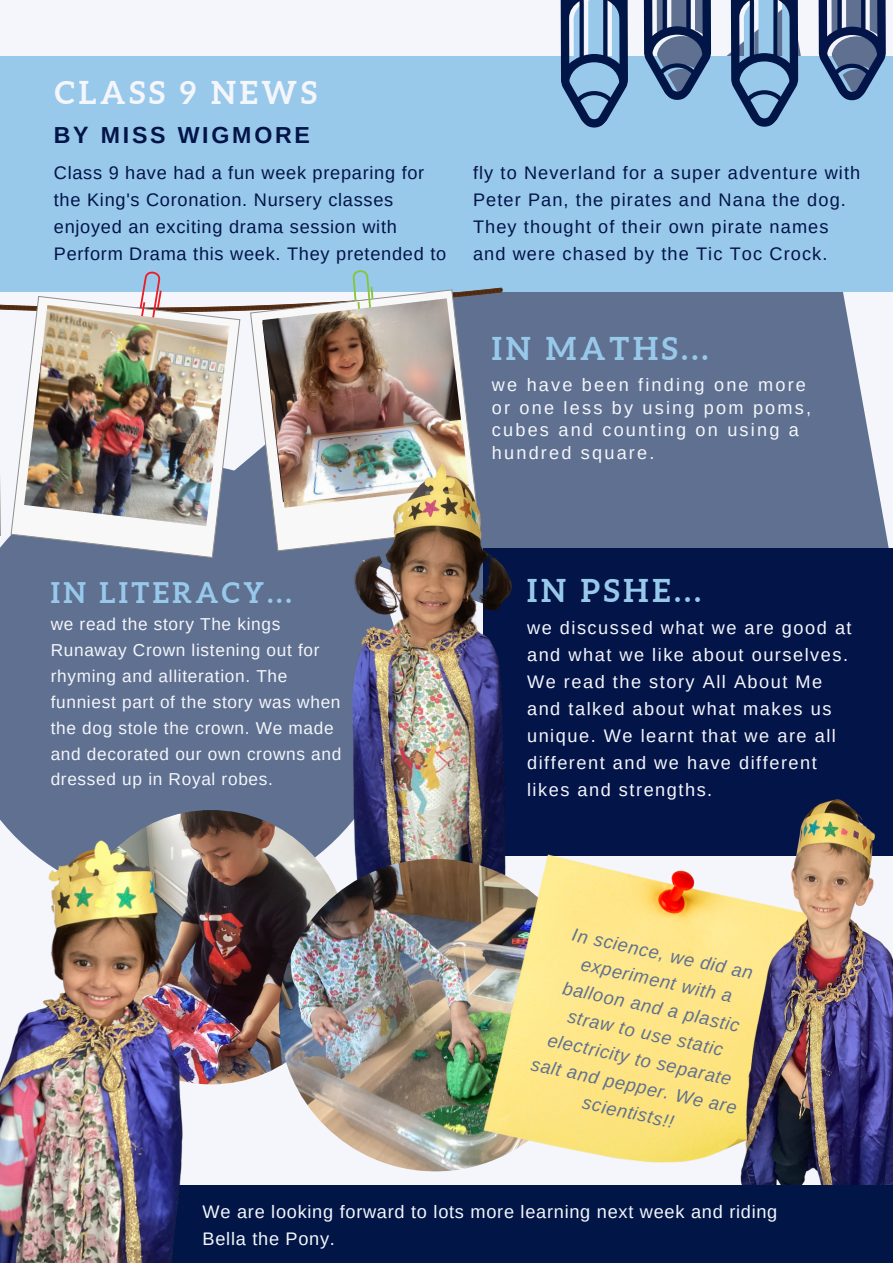
<style>
.page{position:relative;width:893px;height:1264px;background:#fff}
.page>*{position:absolute;margin:0;border:0;box-sizing:border-box;transform-origin:0 0}
.t1{font:700 31.35px "Aleo";letter-spacing:.12em;color:#98c9eb}
.t2{font:700 31.35px "Aleo";letter-spacing:.12em;color:#f4f6fc}
.t3{font:700 28.35px "Aleo";letter-spacing:.12em;color:#98c9eb}
.t4{font:700 23.1px "Arimo";letter-spacing:.12em;color:#031448}
.t5{font:18.15px/27px "Arimo";letter-spacing:.085em;color:#f4f6fc}
.t6{font:18.15px/27px "Arimo";letter-spacing:.04em;color:#031448}
.t7{font:18.15px/27px "Arimo";letter-spacing:.06em;color:#031448}
.t8{font:italic 18.15px/27px "Arimo";color:#5f7090;text-align:center}
.t9{font:18.15px/22.5px "Arimo";letter-spacing:.12em;color:#f4f6fc}
.t10{font:18.15px/27px "Arimo";letter-spacing:.04em;color:#f4f6fc}
.t11{font:17.25px/25.8px "Arimo";letter-spacing:.04em;color:#f4f6fc}
</style>
<div class="page">
<div style="left:0;top:0;width:892px;height:1262px;background:#f4f6fc"></div>
<svg style="left:502px;top:291px;width:390px;height:257px;background:#6a7a98"></svg>
<div style="left:0;top:56px;width:892px;height:235px;background:#98c9eb"></div>
<div style="left:483px;top:548px;width:409px;height:307px;background:#031448"></div>
<div style="left:0;top:538px;width:272px;height:286px;background:#5f7090"></div>
<svg style="left:560px;top:0;width:326px;height:128px"></svg>
<img style="left:74px;top:810px;width:274px;height:274px;border-radius:50%">
<svg style="left:11px;top:538px;width:229px;height:19px"></svg>
<svg style="left:0;top:270px;width:502px;height:268px"></svg>
<img style="left:24px;top:305px;width:205px;height:221px">
<img style="left:262px;top:298px;width:207px;height:209px">
<img style="left:272px;top:463px;width:343px;height:456px">
<img style="left:279px;top:858px;width:312px;height:313px;border-radius:50%">
<img style="left:483px;top:854px;width:175px;height:308px">
<img style="left:658px;top:799px;width:234px;height:386px">
<div style="left:0;top:1185px;width:892px;height:77px;background:#011646"></div>
<img style="left:0;top:774px;width:229px;height:488px">
<p class="t2" style="left:55px;top:74px;width:263px">CLASS 9 NEWS</p>
<p class="t4" style="left:54px;top:122px;width:258px">BY MISS WIGMORE</p>
<p class="t6" style="left:54px;top:159px;width:394px">Class 9 have had a fun week preparing for the King's Coronation. Nursery classes enjoyed an exciting drama session with Perform Drama this week. They pretended to</p>
<p class="t7" style="left:473px;top:159px;width:389px">fly to Neverland for a super adventure with Peter Pan, the pirates and Nana the dog.<br>They thought of their own pirate names and were chased by the Tic Toc Crock.</p>
<p class="t1" style="left:492px;top:331px;width:218px">IN MATHS...</p>
<p class="t9" style="left:492px;top:373px;width:320px">we have been finding one more or one less by using pom poms, cubes and counting on using a hundred square.</p>
<p class="t3" style="left:51px;top:577px;width:242px">IN LITERACY...</p>
<p class="t11" style="left:51px;top:611px;width:292px">we read the story The kings<br>Runaway Crown listening out for rhyming and alliteration. The funniest part of the story was when the dog stole the crown. We made and decorated our own crowns and dressed up in Royal robes.</p>
<p class="t1" style="left:527px;top:573px;width:175px">IN PSHE...</p>
<p class="t5" style="left:527px;top:614px;width:326px">we discussed what we are good at and what we like about ourselves.<br>We read the story All About Me and talked about what makes us unique. We learnt that we are all different and we have different likes and strengths.</p>
<p class="t8" style="left:562px;top:918px;width:211px;rotate:12deg">In science, we did an experiment with a balloon and a plastic straw to use static electricity to separate salt and pepper. We are scientists!!</p>
<p class="t10" style="left:202px;top:1197px;width:576px">We are looking forward to lots more learning next week and riding<br>Bella the Pony.</p>
</div>
